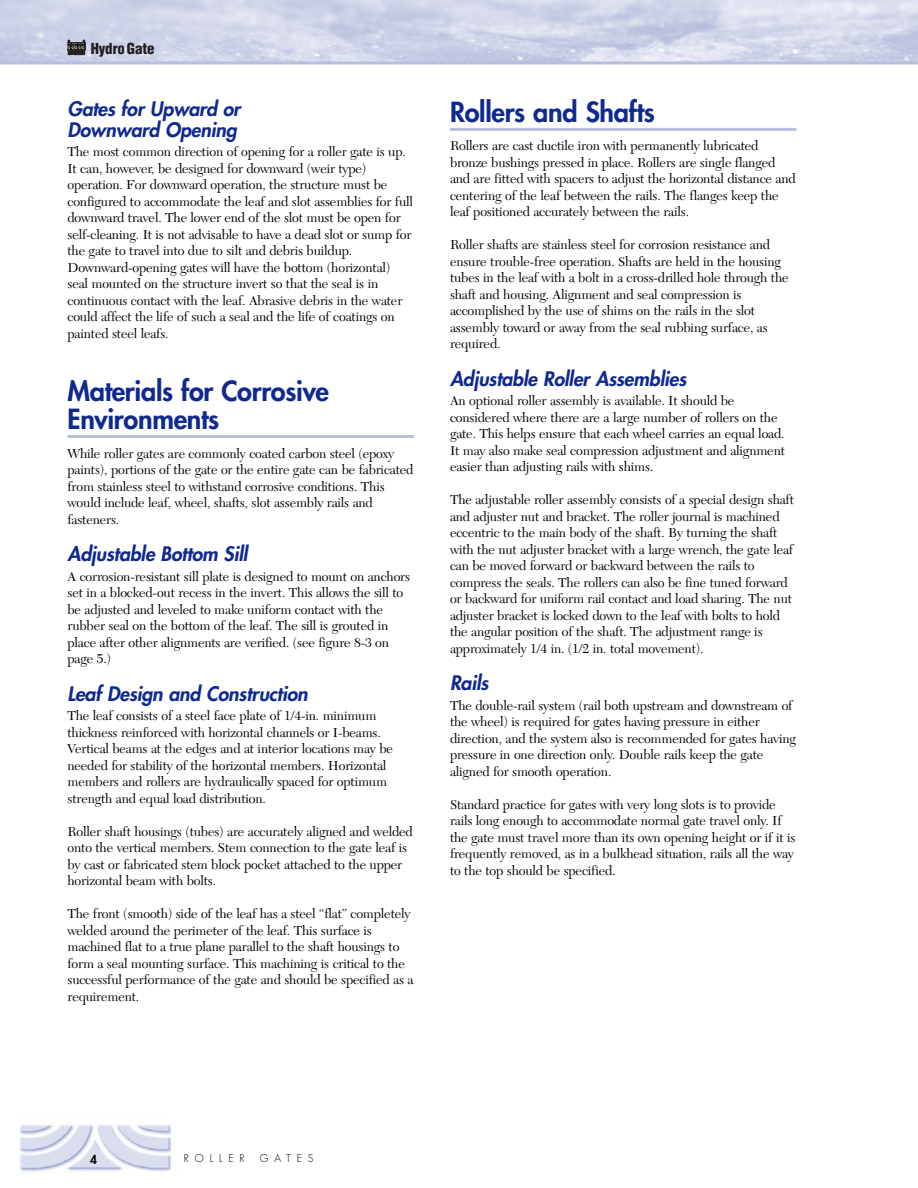
<style>
.page{position:relative;width:918px;height:1188px;background:#fff}
.page>*{position:absolute;margin:0;border:0;box-sizing:border-box;transform-origin:0 0}
.t1{font:800 27px/28.5px "Futura";letter-spacing:-.01em;color:#0f298f}
.t2{font:italic 800 19.5px/21px "Futura";letter-spacing:-.01em;color:#0f298f}
.t3{font:900 condensed 14.85px "Helvetica";color:#231f20}
.t4{font:13.5px/16.5px "New Caledonia";letter-spacing:-.01em;color:#000}
.t5{font:800 12px "Futura";color:#000}
.t6{font:300 10.5px "Futura";letter-spacing:.56em;color:#000}
</style>
<div class="page">
<hr style="left:68px;top:435px;width:346px;height:3px;background:#b7bfdd">
<hr style="left:450px;top:128px;width:346px;height:3px;background:#b7bfdd">
<img style="left:0;top:0;width:918px;height:62px">
<div style="left:67px;top:43px;width:18px;height:7px;border:1px solid #231f20"></div>
<svg style="left:68px;top:40px;width:17px;height:15px"></svg>
<img style="left:20px;top:1125px;width:152px;height:47px">
<hr style="left:0;top:62px;width:918px;height:2px;background:#b7bfdd">
<p class="t3" style="left:91px;top:43px;width:65px">HydroGate</p>
<h2 class="t2" style="left:68px;top:99px;width:178px">Gates for Upward or<br>Downward Opening</h2>
<p class="t4" style="left:68px;top:145px;width:347px">The most common direction of opening for a roller gate is up.<br>It can, however, be designed for downward (weir type) operation. For downward operation, the structure must be configured to accommodate the leaf and slot assemblies for full downward travel. The lower end of the slot must be open for self-cleaning. It is not advisable to have a dead slot or sump for the gate to travel into due to silt and debris buildup.<br>Downward-opening gates will have the bottom (horizontal) seal mounted on the structure invert so that the seal is in continuous contact with the leaf. Abrasive debris in the water could affect the life of such a seal and the life of coatings on painted steel leafs.</p>
<h1 class="t1" style="left:68px;top:378px;width:263px">Materials for Corrosive<br>Environments</h1>
<p class="t4" style="left:68px;top:446px;width:347px">While roller gates are commonly coated carbon steel (epoxy paints), portions of the gate or the entire gate can be fabricated from stainless steel to withstand corrosive conditions. This would include leaf, wheel, shafts, slot assembly rails and fasteners.</p>
<h2 class="t2" style="left:68px;top:545px;width:185px">Adjustable Bottom Sill</h2>
<p class="t4" style="left:68px;top:569px;width:344px">A corrosion-resistant sill plate is designed to mount on anchors set in a blocked-out recess in the invert. This allows the sill to be adjusted and leveled to make uniform contact with the rubber seal on the bottom of the leaf. The sill is grouted in place after other alignments are verified. (see figure 8-3 on page 5.)</p>
<h2 class="t2" style="left:68px;top:684px;width:245px">Leaf Design and Construction</h2>
<p class="t4" style="left:68px;top:709px;width:327px">The leaf consists of a steel face plate of 1/4-in. minimum thickness reinforced with horizontal channels or I-beams.<br>Vertical beams at the edges and at interior locations may be needed for stability of the horizontal members. Horizontal members and rollers are hydraulically spaced for optimum strength and equal load distribution.</p>
<p class="t4" style="left:68px;top:824px;width:347px">Roller shaft housings (tubes) are accurately aligned and welded onto the vertical members. Stem connection to the gate leaf is by cast or fabricated stem block pocket attached to the upper horizontal beam with bolts.</p>
<p class="t4" style="left:68px;top:907px;width:348px">The front (smooth) side of the leaf has a steel “flat” completely welded around the perimeter of the leaf. This surface is machined flat to a true plane parallel to the shaft housings to form a seal mounting surface. This machining is critical to the successful performance of the gate and should be specified as a requirement.</p>
<h1 class="t1" style="left:450px;top:100px;width:206px">Rollers and Shafts</h1>
<p class="t4" style="left:450px;top:139px;width:347px">Rollers are cast ductile iron with permanently lubricated bronze bushings pressed in place. Rollers are single flanged and are fitted with spacers to adjust the horizontal distance and centering of the leaf between the rails. The flanges keep the leaf positioned accurately between the rails.</p>
<p class="t4" style="left:450px;top:238px;width:340px">Roller shafts are stainless steel for corrosion resistance and ensure trouble-free operation. Shafts are held in the housing tubes in the leaf with a bolt in a cross-drilled hole through the shaft and housing. Alignment and seal compression is accomplished by the use of shims on the rails in the slot assembly toward or away from the seal rubbing surface, as required.</p>
<h2 class="t2" style="left:450px;top:370px;width:241px">Adjustable Roller Assemblies</h2>
<p class="t4" style="left:450px;top:394px;width:337px">An optional roller assembly is available. It should be considered where there are a large number of rollers on the gate. This helps ensure that each wheel carries an equal load.<br>It may also make seal compression adjustment and alignment easier than adjusting rails with shims.</p>
<p class="t4" style="left:450px;top:493px;width:346px">The adjustable roller assembly consists of a special design shaft and adjuster nut and bracket. The roller journal is machined eccentric to the main body of the shaft. By turning the shaft with the nut adjuster bracket with a large wrench, the gate leaf can be moved forward or backward between the rails to compress the seals. The rollers can also be fine tuned forward or backward for uniform rail contact and load sharing. The nut adjuster bracket is locked down to the leaf with bolts to hold the angular position of the shaft. The adjustment range is approximately 1/4 in. (1/2 in. total movement).</p>
<h2 class="t2" style="left:450px;top:674px;width:44px">Rails</h2>
<p class="t4" style="left:450px;top:699px;width:348px">The double-rail system (rail both upstream and downstream of the wheel) is required for gates having pressure in either direction, and the system also is recommended for gates having pressure in one direction only. Double rails keep the gate aligned for smooth operation.</p>
<p class="t4" style="left:450px;top:798px;width:347px">Standard practice for gates with very long slots is to provide rails long enough to accommodate normal gate travel only. If the gate must travel more than its own opening height or if it is frequently removed, as in a bulkhead situation, rails all the way to the top should be specified.</p>
<p class="t5" style="left:90px;top:1153px;width:8px">4</p>
<p class="t6" style="left:184px;top:1154px;width:62px">ROLLER</p>
<p class="t6" style="left:260px;top:1154px;width:55px">GATES</p>
</div>
